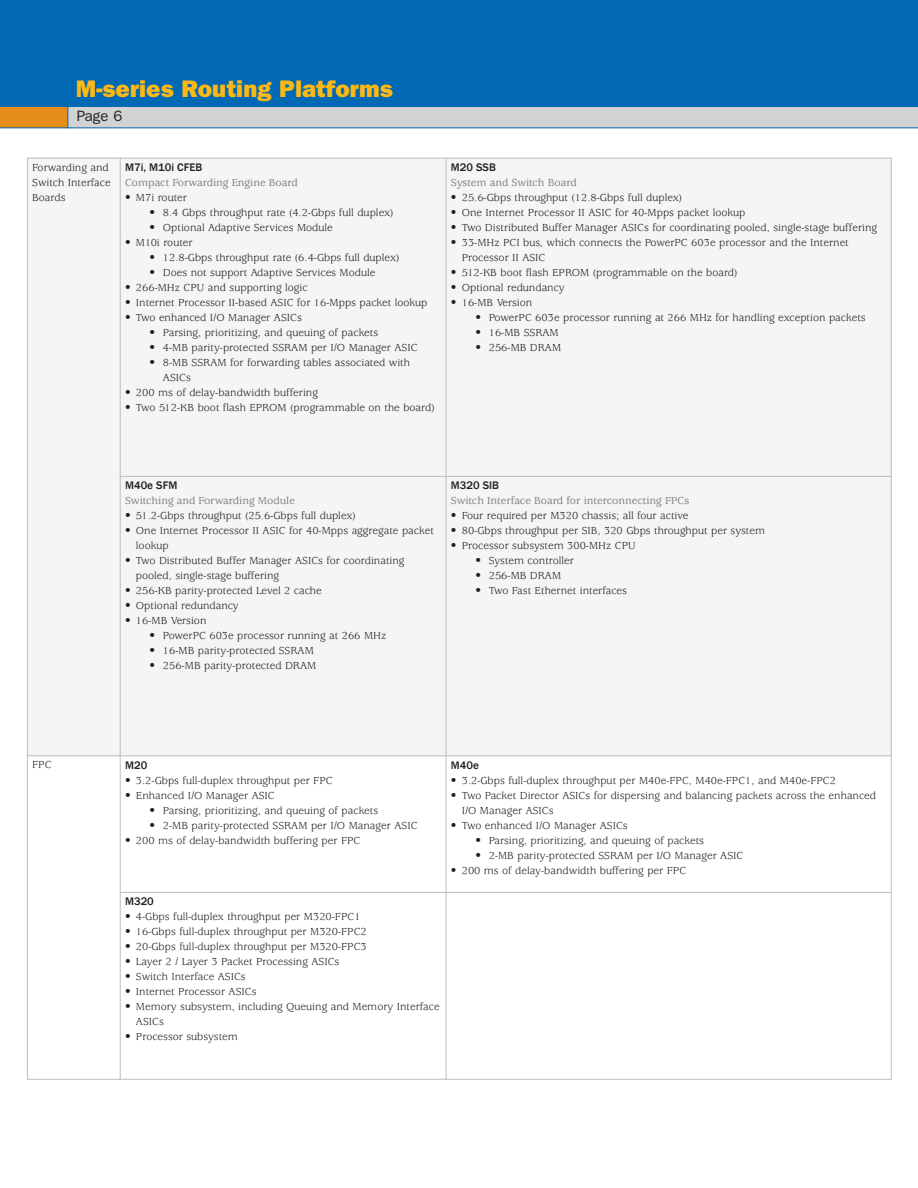
<style>
.page{position:relative;width:918px;height:1188px;background:#fff}
.page>*{position:absolute;margin:0;border:0;box-sizing:border-box;transform-origin:0 0}
.t1{font:800 24px "Franklin Gothic";color:#fcb814}
.t2{font:15px "Franklin Gothic";color:#231f20}
.t3{font:11.25px/15px "Usherwood";color:#231f20}
.t4{font:500 11.25px "Usherwood";color:#808285}
.t5{font:500 11.25px "Franklin Gothic";color:#231f20}
</style>
<div class="page">
<div style="left:32px;top:91px;width:886px;height:37px;background:#d1d2d4"></div>
<div style="left:0;top:90px;width:68px;height:37px;background:#e58e19"></div>
<svg style="left:67px;top:107px;width:1px;height:21px"></svg>
<div style="left:0;top:0;width:918px;height:107px;background:#0168b3"></div>
<hr style="left:0;top:128px;width:918px;height:1px;background:#0168b3">
<div style="left:27px;top:158px;width:93px;height:598px;background:#f4f5f5"></div>
<div style="left:120px;top:158px;width:326px;height:318px;background:#f4f5f5"></div>
<div style="left:446px;top:158px;width:446px;height:318px;background:#f4f5f5"></div>
<div style="left:120px;top:476px;width:326px;height:280px;background:#f4f5f5"></div>
<div style="left:446px;top:476px;width:446px;height:280px;background:#f4f5f5"></div>
<hr style="left:27px;top:158px;width:1px;height:922px;background:#bcbdc0">
<hr style="left:120px;top:158px;width:1px;height:922px;background:#bcbdc0">
<hr style="left:446px;top:158px;width:1px;height:922px;background:#bcbdc0">
<hr style="left:891px;top:158px;width:1px;height:922px;background:#bcbdc0">
<hr style="left:27px;top:158px;width:865px;height:1px;background:#bcbdc0">
<hr style="left:120px;top:476px;width:772px;height:1px;background:#bcbdc0">
<hr style="left:27px;top:755px;width:865px;height:1px;background:#bcbdc0">
<hr style="left:120px;top:892px;width:772px;height:1px;background:#bcbdc0">
<hr style="left:27px;top:1079px;width:865px;height:1px;background:#bcbdc0">
<h1 class="t1" style="left:76px;top:80px;width:319px">M-series Routing Platforms</h1>
<h2 class="t2" style="left:77px;top:111px;width:47px">Page 6</h2>
<p class="t3" style="left:32px;top:161px;width:80px">Forwarding and<br>Switch Interface<br>Boards</p>
<p class="t5" style="left:125px;top:161px;width:79px">M7i, M10i CFEB</p>
<p class="t4" style="left:125px;top:178px;width:174px">Compact Forwarding Engine Board</p>
<p class="t3" style="left:125px;top:191px;width:63px">• M7i router</p>
<p class="t3" style="left:150px;top:206px;width:245px">• 8.4 Gbps throughput rate (4.2-Gbps full duplex)</p>
<p class="t3" style="left:150px;top:221px;width:185px">• Optional Adaptive Services Module</p>
<p class="t3" style="left:125px;top:236px;width:69px">• M10i router</p>
<p class="t3" style="left:150px;top:251px;width:251px">• 12.8-Gbps throughput rate (6.4-Gbps full duplex)</p>
<p class="t3" style="left:150px;top:266px;width:227px">• Does not support Adaptive Services Module</p>
<p class="t3" style="left:125px;top:281px;width:184px">• 266-MHz CPU and supporting logic</p>
<p class="t3" style="left:125px;top:296px;width:304px">• Internet Processor II-based ASIC for 16-Mpps packet lookup</p>
<p class="t3" style="left:125px;top:311px;width:178px">• Two enhanced I/O Manager ASICs</p>
<p class="t3" style="left:150px;top:326px;width:230px">• Parsing, prioritizing, and queuing of packets</p>
<p class="t3" style="left:150px;top:341px;width:269px">• 4-MB parity-protected SSRAM per I/O Manager ASIC</p>
<p class="t3" style="left:163px;top:356px;width:249px;text-indent:-13px">• 8-MB SSRAM for forwarding tables associated with<br>ASICs</p>
<p class="t3" style="left:125px;top:386px;width:194px">• 200 ms of delay-bandwidth buffering</p>
<p class="t3" style="left:125px;top:401px;width:311px">• Two 512-KB boot flash EPROM (programmable on the board)</p>
<p class="t5" style="left:451px;top:161px;width:46px">M20 SSB</p>
<p class="t4" style="left:451px;top:178px;width:127px">System and Switch Board</p>
<p class="t3" style="left:451px;top:191px;width:233px">• 25.6-Gbps throughput (12.8-Gbps full duplex)</p>
<p class="t3" style="left:451px;top:206px;width:296px">• One Internet Processor II ASIC for 40-Mpps packet lookup</p>
<p class="t3" style="left:451px;top:221px;width:428px">• Two Distributed Buffer Manager ASICs for coordinating pooled, single-stage buffering</p>
<p class="t3" style="left:462px;top:236px;width:389px;text-indent:-11px">• 33-MHz PCI bus, which connects the PowerPC 603e processor and the Internet<br>Processor II ASIC</p>
<p class="t3" style="left:451px;top:266px;width:288px">• 512-KB boot flash EPROM (programmable on the board)</p>
<p class="t3" style="left:451px;top:281px;width:115px">• Optional redundancy</p>
<p class="t3" style="left:451px;top:296px;width:83px">• 16-MB Version</p>
<p class="t3" style="left:475px;top:311px;width:392px">• PowerPC 603e processor running at 266 MHz for handling exception packets</p>
<p class="t3" style="left:475px;top:326px;width:85px">• 16-MB SSRAM</p>
<p class="t3" style="left:475px;top:341px;width:87px">• 256-MB DRAM</p>
<p class="t5" style="left:125px;top:479px;width:54px">M40e SFM</p>
<p class="t4" style="left:125px;top:496px;width:171px">Switching and Forwarding Module</p>
<p class="t3" style="left:125px;top:509px;width:232px">• 51.2-Gbps throughput (25.6-Gbps full duplex)</p>
<p class="t3" style="left:136px;top:524px;width:299px;text-indent:-11px">• One Internet Processor II ASIC for 40-Mpps aggregate packet lookup</p>
<p class="t3" style="left:136px;top:554px;width:270px;text-indent:-11px">• Two Distributed Buffer Manager ASICs for coordinating pooled, single-stage buffering</p>
<p class="t3" style="left:125px;top:584px;width:198px">• 256-KB parity-protected Level 2 cache</p>
<p class="t3" style="left:125px;top:599px;width:115px">• Optional redundancy</p>
<p class="t3" style="left:125px;top:614px;width:83px">• 16-MB Version</p>
<p class="t3" style="left:150px;top:629px;width:238px">• PowerPC 603e processor running at 266 MHz</p>
<p class="t3" style="left:150px;top:644px;width:166px">• 16-MB parity-protected SSRAM</p>
<p class="t3" style="left:150px;top:659px;width:168px">• 256-MB parity-protected DRAM</p>
<p class="t5" style="left:451px;top:479px;width:50px">M320 SIB</p>
<p class="t4" style="left:451px;top:496px;width:240px">Switch Interface Board for interconnecting FPCs</p>
<p class="t3" style="left:451px;top:509px;width:239px">• Four required per M320 chassis; all four active</p>
<p class="t3" style="left:451px;top:524px;width:316px">• 80-Gbps throughput per SIB, 320 Gbps throughput per system</p>
<p class="t3" style="left:451px;top:539px;width:186px">• Processor subsystem 300-MHz CPU</p>
<p class="t3" style="left:475px;top:554px;width:100px">• System controller</p>
<p class="t3" style="left:475px;top:569px;width:87px">• 256-MB DRAM</p>
<p class="t3" style="left:475px;top:584px;width:153px">• Two Fast Ethernet interfaces</p>
<p class="t3" style="left:32px;top:758px;width:21px">FPC</p>
<p class="t5" style="left:125px;top:758px;width:24px">M20</p>
<p class="t3" style="left:125px;top:774px;width:209px">• 3.2-Gbps full-duplex throughput per FPC</p>
<p class="t3" style="left:125px;top:789px;width:151px">• Enhanced I/O Manager ASIC</p>
<p class="t3" style="left:150px;top:804px;width:230px">• Parsing, prioritizing, and queuing of packets</p>
<p class="t3" style="left:150px;top:819px;width:269px">• 2-MB parity-protected SSRAM per I/O Manager ASIC</p>
<p class="t3" style="left:125px;top:834px;width:237px">• 200 ms of delay-bandwidth buffering per FPC</p>
<p class="t5" style="left:125px;top:895px;width:30px">M320</p>
<p class="t3" style="left:125px;top:910px;width:237px">• 4-Gbps full-duplex throughput per M320-FPC1</p>
<p class="t3" style="left:125px;top:925px;width:243px">• 16-Gbps full-duplex throughput per M320-FPC2</p>
<p class="t3" style="left:125px;top:940px;width:243px">• 20-Gbps full-duplex throughput per M320-FPC3</p>
<p class="t3" style="left:125px;top:955px;width:216px">• Layer 2 / Layer 3 Packet Processing ASICs</p>
<p class="t3" style="left:125px;top:970px;width:122px">• Switch Interface ASICs</p>
<p class="t3" style="left:125px;top:985px;width:133px">• Internet Processor ASICs</p>
<p class="t3" style="left:136px;top:1000px;width:305px;text-indent:-11px">• Memory subsystem, including Queuing and Memory Interface<br>ASICs</p>
<p class="t3" style="left:125px;top:1030px;width:114px">• Processor subsystem</p>
<p class="t5" style="left:451px;top:758px;width:30px">M40e</p>
<p class="t3" style="left:451px;top:774px;width:387px">• 3.2-Gbps full-duplex throughput per M40e-FPC, M40e-FPC1, and M40e-FPC2</p>
<p class="t3" style="left:462px;top:789px;width:416px;text-indent:-11px">• Two Packet Director ASICs for dispersing and balancing packets across the enhanced<br>I/O Manager ASICs</p>
<p class="t3" style="left:451px;top:819px;width:178px">• Two enhanced I/O Manager ASICs</p>
<p class="t3" style="left:475px;top:834px;width:230px">• Parsing, prioritizing, and queuing of packets</p>
<p class="t3" style="left:475px;top:849px;width:269px">• 2-MB parity-protected SSRAM per I/O Manager ASIC</p>
<p class="t3" style="left:451px;top:864px;width:237px">• 200 ms of delay-bandwidth buffering per FPC</p>
</div>
